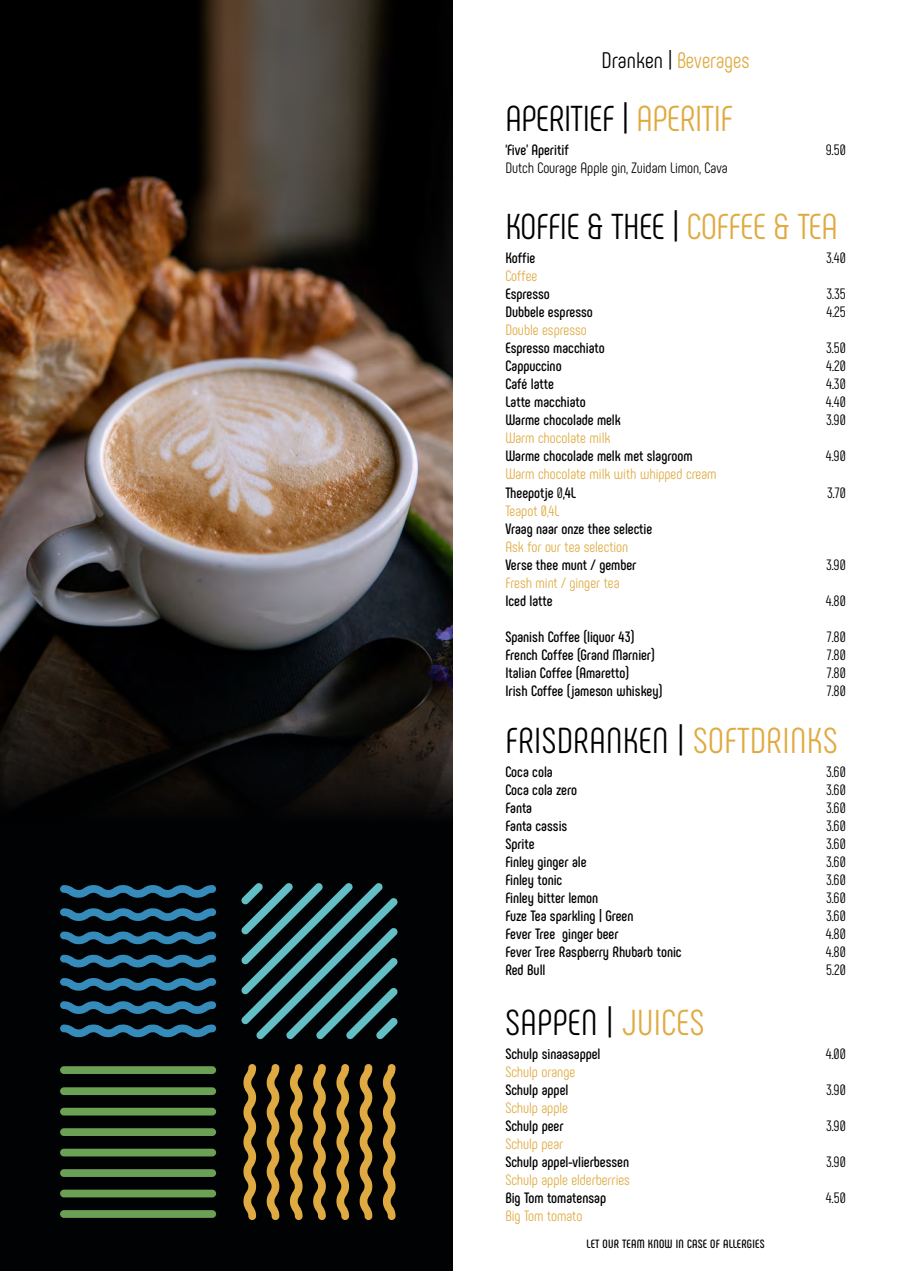
<style>
.page{position:relative;width:900px;height:1271px;background:#fff}
.page>*{position:absolute;margin:0;border:0;box-sizing:border-box;transform-origin:0 0}
.t1{font:36px "Phenomena";letter-spacing:.01em;color:#000}
.t2{font:36px "Phenomena";letter-spacing:-.01em;color:#000}
.t3{font:22.5px "Phenomena";color:#dfaa41;scale:.94 1}
.t4{font:700 15px "Phenomena";color:#000}
.t5{font:15px/18px "Phenomena";color:#dfaa41}
.t6{font:15px "Phenomena";color:#000}
.t7{font:700 12px "Phenomena";letter-spacing:.02em;color:#000}
.s1{color:#000}
.s2{color:#dfaa41}
.s3{font-weight:700;color:#000}
</style>
<div class="page">
<img style="left:0;top:0;width:452px;height:651px">
<svg style="left:0;top:651px;width:452px;height:619px;background:#060606"></svg>
<svg style="left:60px;top:885px;width:156px;height:12px;background:#235e7e"></svg>
<svg style="left:60px;top:908px;width:156px;height:13px;background:#215977"></svg>
<svg style="left:60px;top:931px;width:156px;height:13px;background:#215876"></svg>
<svg style="left:60px;top:954px;width:156px;height:13px;background:#215876"></svg>
<svg style="left:60px;top:978px;width:156px;height:12px;background:#235e7e"></svg>
<svg style="left:60px;top:1001px;width:156px;height:13px;background:#215977"></svg>
<svg style="left:60px;top:1024px;width:156px;height:13px;background:#215876"></svg>
<svg style="left:383px;top:1064px;width:12px;height:156px;background:#96732c"></svg>
<svg style="left:359px;top:1064px;width:13px;height:156px;background:#8c6b29"></svg>
<svg style="left:336px;top:1064px;width:13px;height:156px;background:#8c6b2a"></svg>
<svg style="left:313px;top:1064px;width:13px;height:156px;background:#8d6b2a"></svg>
<svg style="left:290px;top:1064px;width:12px;height:156px;background:#96732c"></svg>
<svg style="left:267px;top:1064px;width:12px;height:156px;background:#96732c"></svg>
<svg style="left:243px;top:1064px;width:13px;height:156px;background:#8c6b29"></svg>
<div style="left:60px;top:1210px;width:156px;height:7px;background:#6ba155;border-radius:4px"></div>
<div style="left:60px;top:1189px;width:156px;height:8px;background:#6ba155;border-radius:4px"></div>
<div style="left:60px;top:1169px;width:156px;height:7px;background:#6ba155;border-radius:4px"></div>
<div style="left:60px;top:1148px;width:156px;height:8px;background:#6ba155;border-radius:4px"></div>
<div style="left:60px;top:1128px;width:156px;height:8px;background:#6ba155;border-radius:4px"></div>
<div style="left:60px;top:1107px;width:156px;height:8px;background:#6ba155;border-radius:4px"></div>
<div style="left:60px;top:1087px;width:156px;height:8px;background:#6ba155;border-radius:4px"></div>
<div style="left:60px;top:1066px;width:156px;height:8px;background:#6ba155;border-radius:4px"></div>
<svg style="left:241px;top:882px;width:157px;height:157px;background:#26494c"></svg>
<svg style="left:0;top:0;width:6px;height:5px"></svg>
<svg style="left:0;top:1266px;width:6px;height:5px"></svg>
<h2 class="t3" style="left:601px;top:47px;width:159px"><span class="s1">Dranken |</span> Beverages</h2>
<h1 class="t2" style="left:505px;top:98px;width:229px">APERITIEF | <span class="s2">APERITIF</span></h1>
<p class="t4" style="left:505px;top:141px;width:65px">‘Five’ Aperitif</p>
<p class="t6" style="left:825px;top:141px;width:21px">9.50</p>
<p class="t6" style="left:505px;top:159px;width:224px">Dutch Courage Apple gin, Zuidam Limon, Cava</p>
<h1 class="t1" style="left:505px;top:206px;width:334px">KOFFIE &amp; THEE | <span class="s2">COFFEE &amp; TEA</span></h1>
<p class="t4" style="left:505px;top:249px;width:31px">Koffie</p>
<p class="t6" style="left:826px;top:249px;width:21px">3.40</p>
<p class="t5" style="left:505px;top:267px;width:34px">Coffee</p>
<p class="t4" style="left:505px;top:285px;width:46px">Espresso</p>
<p class="t6" style="left:826px;top:285px;width:21px">3.35</p>
<p class="t4" style="left:505px;top:303px;width:89px">Dubbele espresso</p>
<p class="t6" style="left:826px;top:303px;width:21px">4.25</p>
<p class="t5" style="left:505px;top:321px;width:83px">Double espresso</p>
<p class="t4" style="left:505px;top:339px;width:101px">Espresso macchiato</p>
<p class="t6" style="left:826px;top:339px;width:21px">3.50</p>
<p class="t4" style="left:505px;top:357px;width:58px">Cappuccino</p>
<p class="t6" style="left:826px;top:357px;width:21px">4.20</p>
<p class="t4" style="left:505px;top:375px;width:50px">Café latte</p>
<p class="t6" style="left:826px;top:375px;width:21px">4.30</p>
<p class="t4" style="left:505px;top:393px;width:82px">Latte macchiato</p>
<p class="t6" style="left:825px;top:393px;width:21px">4.40</p>
<p class="t4" style="left:505px;top:411px;width:117px">Warme chocolade melk</p>
<p class="t6" style="left:825px;top:411px;width:21px">3.90</p>
<p class="t5" style="left:505px;top:429px;width:107px">Warm chocolate milk</p>
<p class="t4" style="left:505px;top:447px;width:189px">Warme chocolade melk met slagroom</p>
<p class="t6" style="left:825px;top:447px;width:21px">4.90</p>
<p class="t5" style="left:505px;top:465px;width:213px">Warm chocolate milk with whipped cream<br><span class="s3">Theepotje</span> <span class="s1">0</span><span class="s3">,4L</span></p>
<p class="t6" style="left:827px;top:483px;width:20px">3.70</p>
<p class="t5" style="left:505px;top:501px;width:56px">Teapot 0,4L</p>
<p class="t4" style="left:505px;top:519px;width:148px">Vraag naar onze thee selectie</p>
<p class="t5" style="left:505px;top:537px;width:124px">Ask for our tea selection</p>
<p class="t4" style="left:505px;top:555px;width:132px">Verse thee munt / gember</p>
<p class="t6" style="left:825px;top:555px;width:21px">3.90</p>
<p class="t5" style="left:505px;top:573px;width:116px">Fresh mint / ginger tea</p>
<p class="t4" style="left:505px;top:591px;width:49px">Iced latte</p>
<p class="t6" style="left:825px;top:591px;width:22px">4.80</p>
<p class="t4" style="left:505px;top:627px;width:130px">Spanish Coffee (liquor 43)</p>
<p class="t6" style="left:826px;top:627px;width:20px">7.80</p>
<p class="t4" style="left:505px;top:645px;width:151px">French Coffee (Grand Marnier)</p>
<p class="t6" style="left:826px;top:645px;width:20px">7.80</p>
<p class="t4" style="left:505px;top:663px;width:125px">Italian Coffee (Amaretto)</p>
<p class="t6" style="left:826px;top:663px;width:20px">7.80</p>
<p class="t4" style="left:505px;top:681px;width:159px">Irish Coffee (jameson whiskey)</p>
<p class="t6" style="left:826px;top:681px;width:20px">7.80</p>
<h1 class="t1" style="left:505px;top:719px;width:334px">FRISDRANKEN | <span class="s2">SOFTDRINKS</span></h1>
<p class="t4" style="left:505px;top:762px;width:49px">Coca cola</p>
<p class="t6" style="left:825px;top:762px;width:21px">3.60</p>
<p class="t4" style="left:505px;top:780px;width:73px">Coca cola zero</p>
<p class="t6" style="left:825px;top:780px;width:21px">3.60</p>
<p class="t4" style="left:505px;top:798px;width:28px">Fanta</p>
<p class="t6" style="left:825px;top:798px;width:21px">3.60</p>
<p class="t4" style="left:505px;top:816px;width:64px">Fanta cassis</p>
<p class="t6" style="left:825px;top:816px;width:21px">3.60</p>
<p class="t4" style="left:505px;top:834px;width:31px">Sprite</p>
<p class="t6" style="left:825px;top:834px;width:21px">3.60</p>
<p class="t4" style="left:505px;top:852px;width:83px">Finley ginger ale</p>
<p class="t6" style="left:825px;top:852px;width:21px">3.60</p>
<p class="t4" style="left:505px;top:870px;width:58px">Finley tonic</p>
<p class="t6" style="left:825px;top:870px;width:21px">3.60</p>
<p class="t4" style="left:505px;top:888px;width:94px">Finley bitter lemon</p>
<p class="t6" style="left:825px;top:888px;width:21px">3.60</p>
<p class="t4" style="left:505px;top:906px;width:130px">Fuze Tea sparkling | Green</p>
<p class="t6" style="left:825px;top:906px;width:21px">3.60</p>
<p class="t4" style="left:505px;top:924px;width:115px">Fever Tree ginger beer</p>
<p class="t6" style="left:825px;top:924px;width:22px">4.80</p>
<p class="t4" style="left:505px;top:942px;width:178px">Fever Tree Raspberry Rhubarb tonic</p>
<p class="t6" style="left:825px;top:942px;width:22px">4.80</p>
<p class="t4" style="left:505px;top:960px;width:42px">Red Bull</p>
<p class="t6" style="left:826px;top:960px;width:21px">5.20</p>
<h1 class="t1" style="left:505px;top:1001px;width:201px">SAPPEN | <span class="s2">JUICES</span></h1>
<p class="t4" style="left:505px;top:1044px;width:97px">Schulp sinaasappel</p>
<p class="t6" style="left:825px;top:1044px;width:21px">4.00</p>
<p class="t5" style="left:505px;top:1062px;width:71px">Schulp orange</p>
<p class="t4" style="left:505px;top:1080px;width:65px">Schulp appel</p>
<p class="t6" style="left:825px;top:1080px;width:21px">3.90</p>
<p class="t5" style="left:505px;top:1098px;width:64px">Schulp apple</p>
<p class="t4" style="left:505px;top:1116px;width:60px">Schulp peer</p>
<p class="t6" style="left:825px;top:1116px;width:21px">3.90</p>
<p class="t5" style="left:505px;top:1134px;width:59px">Schulp pear</p>
<p class="t4" style="left:505px;top:1152px;width:125px">Schulp appel-vlierbessen</p>
<p class="t6" style="left:825px;top:1152px;width:21px">3.90</p>
<p class="t5" style="left:505px;top:1170px;width:126px">Schulp apple elderberries</p>
<p class="t4" style="left:505px;top:1188px;width:102px">Big Tom tomatensap</p>
<p class="t6" style="left:825px;top:1188px;width:21px">4.50</p>
<p class="t5" style="left:505px;top:1206px;width:78px">Big Tom tomato</p>
<p class="t7" style="left:586px;top:1237px;width:179px">LET OUR TEAM KNOW IN CASE OF ALLERGIES</p>
</div>
